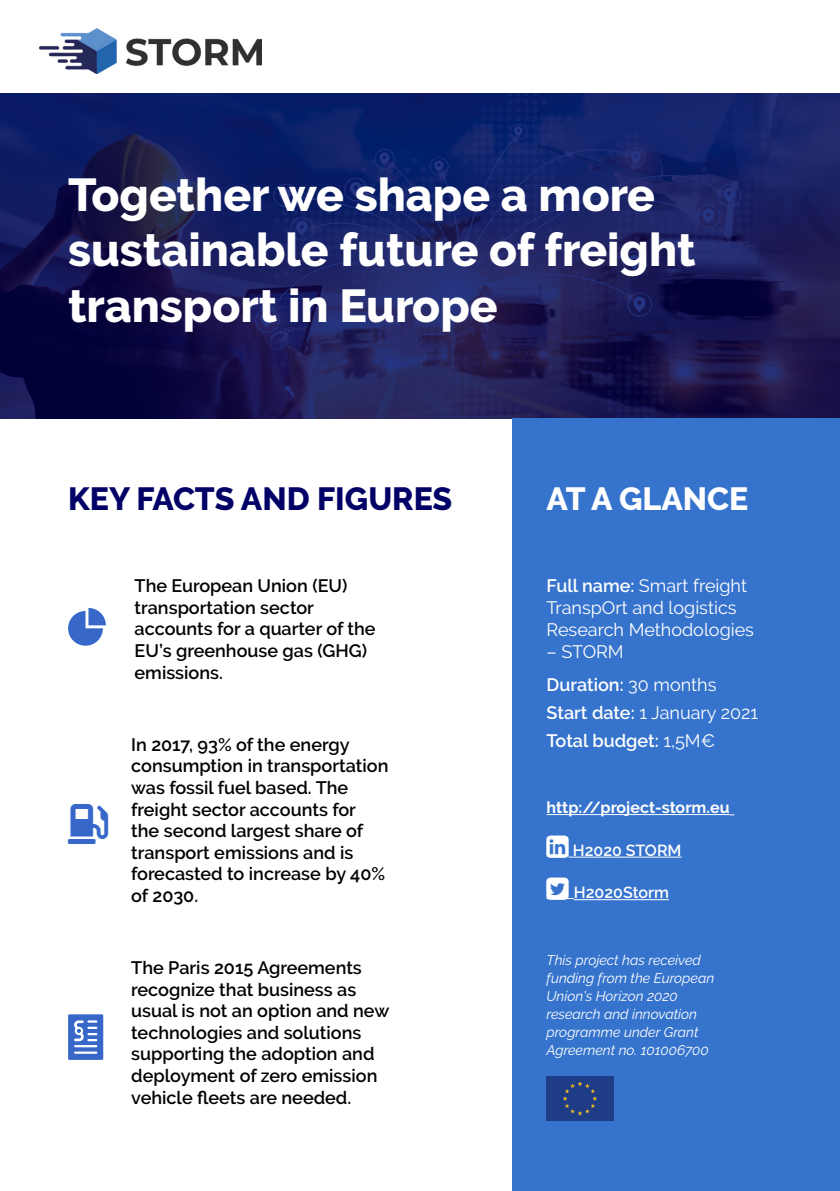
<style>
.page{position:relative;width:840px;height:1191px;background:#fff}
.page>*{position:absolute;margin:0;border:0;box-sizing:border-box;transform-origin:0 0}
.t1{font:800 46px/55.2px "Raleway";color:#fff}
.t2{font:800 32px "Raleway";color:#006}
.t3{font:800 32px "Raleway";color:#fff}
.t4{font:600 18px/21.6px "Raleway";color:#020203}
.t5{font:18px/22px "Raleway";color:#fff}
.t6{font:600 18px/27.6px "Raleway";color:#fff}
.t7{font:700 16px "Raleway";color:#fff}
.t8{font:600 16px "Raleway";color:#fff}
.t9{font:italic 14px/18px "Raleway";color:#fff}
.s1{font-weight:600}
.s2{font-weight:400}
</style>
<div class="page">
<svg style="left:0;top:93px;width:839px;height:325px;background:#161b5a"></svg>
<div style="left:512px;top:418px;width:327px;height:773px;background:#3673cc"></div>
<img style="left:40px;top:28px;width:221px;height:46px">
<hr style="left:546px;top:814px;width:183px;height:1px;background:#fff">
<hr style="left:568px;top:856px;width:113px;height:1px;background:#fff">
<hr style="left:573px;top:899px;width:95px;height:1px;background:#fff">
<img style="left:546px;top:1076px;width:66px;height:44px">
<svg style="left:68px;top:608px;width:38px;height:37px"></svg>
<svg style="left:68px;top:1014px;width:35px;height:45px;background:#5d85d3"></svg>
<svg style="left:546px;top:855px;width:22px;height:2px"></svg>
<svg style="left:546px;top:898px;width:27px;height:1px"></svg>
<h1 class="t1" style="left:68px;top:168px;width:628px">Together we shape a more sustainable future of freight transport in Europe</h1>
<h2 class="t2" style="left:68px;top:480px;width:385px">KEY FACTS AND FIGURES</h2>
<h2 class="t3" style="left:546px;top:480px;width:203px">AT A GLANCE</h2>
<p class="t4" style="left:134px;top:575px;width:242px">The European Union (EU) transportation sector accounts for a quarter of the<br>EU’s greenhouse gas (GHG) emissions.</p>
<p class="t4" style="left:131px;top:733px;width:258px">In 2017, 93% of the energy consumption in transportation was fossil fuel based. The freight sector accounts for the second largest share of transport emissions and is forecasted to increase by 40% of 2030.</p>
<p class="t4" style="left:131px;top:956px;width:259px">The Paris 2015 Agreements recognize that business as usual is not an option and new technologies and solutions supporting the adoption and deployment of zero emission vehicle fleets are needed.</p>
<p class="t5" style="left:546px;top:574px;width:209px"><span class="s1">Full name:</span> Smart freight<br>TranspOrt and logistics<br>Research Methodologies</p>
<p class="t5" style="left:546px;top:635px;width:171px;line-height:33.4px">– STORM<br><span class="s1">Duration:</span> 30 months</p>
<p class="t6" style="left:546px;top:699px;width:213px">Start date: <span class="s2">1 January 2021<br></span>Total budget: <span class="s2">1,5M€</span></p>
<p class="t7" style="left:546px;top:798px;width:184px">http://project-storm.eu</p>
<p class="t8" style="left:572px;top:841px;width:110px">H2020 STORM</p>
<p class="t8" style="left:573px;top:883px;width:96px">H2020Storm</p>
<p class="t9" style="left:546px;top:951px;width:169px">This project has received funding from the European<br>Union’s Horizon 2020 research and innovation programme under Grant<br>Agreement no. 101006700</p>
</div>
